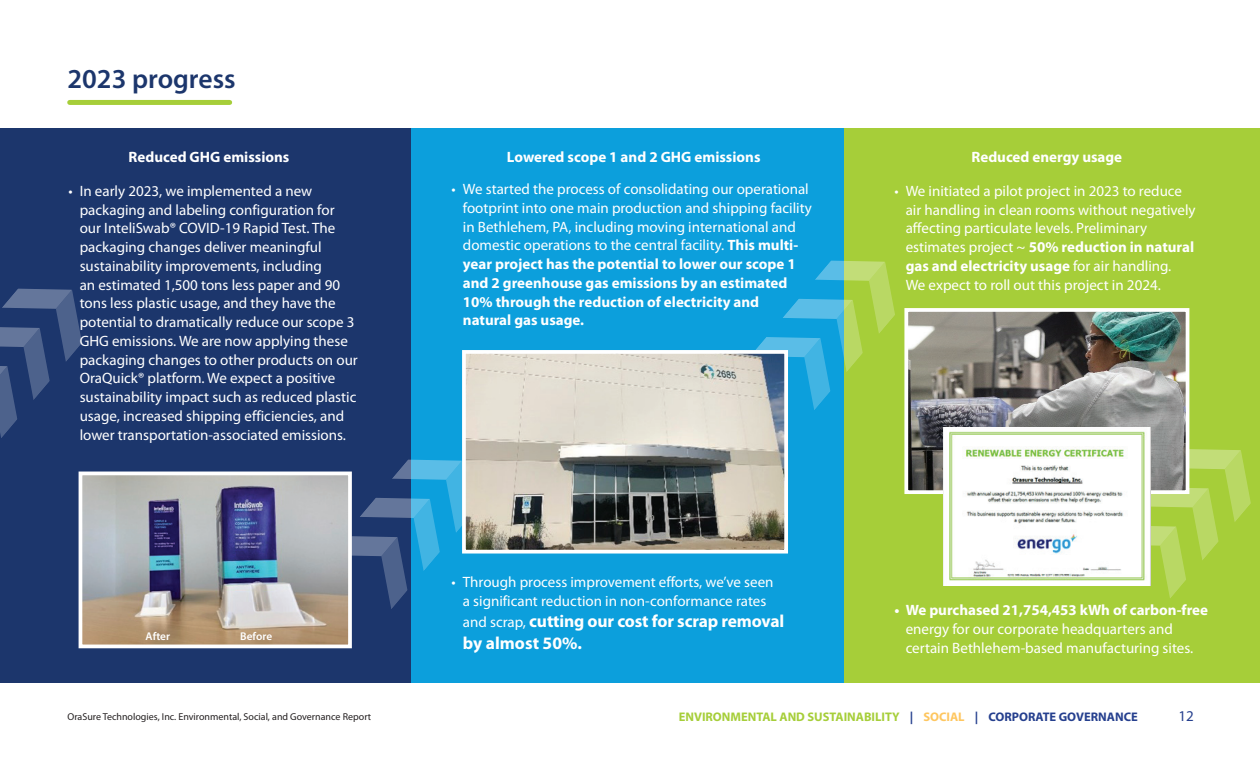
<style>
.page{position:relative;width:1260px;height:765px;background:#fff}
.page>*{position:absolute;margin:0;border:0;box-sizing:border-box;transform-origin:0 0}
.t1{font:600 27.5px "Myriad Pro";color:#1c366c}
.t2{font:700 17.5px/21.2px "Myriad Pro";letter-spacing:-.01em;color:#fff}
.t3{font:15px/18.8px "Myriad Pro";color:#fff}
.t4{font:700 15px "Myriad Pro";color:#fff}
.t5{font:15px "Myriad Pro";color:#253f8e}
.t6{font:700 12.5px "Myriad Pro";color:#a6ce39}
.t7{font:600 11.25px "Myriad Pro";color:#fff}
.t8{font:10px "Myriad Pro";color:#231f20}
.s1{font-weight:700}
.s2{font-weight:400;font-size:15px}
.s3{color:#253f8e}
.s4{color:#fec65f}
</style>
<div class="page">
<div style="left:843px;top:129px;width:417px;height:554px;background:#a6ce39"></div>
<div style="left:411px;top:129px;width:433px;height:554px;background:#0c9fdc"></div>
<div style="left:0;top:129px;width:411px;height:554px;background:#1c366c"></div>
<div style="left:70px;top:100px;width:160px;height:5px;background:#a6ce39"></div>
<svg style="left:327px;top:460px;width:135px;height:149px"></svg>
<svg style="left:756px;top:261px;width:139px;height:149px"></svg>
<svg style="left:1106px;top:449px;width:145px;height:149px"></svg>
<svg style="left:0;top:289px;width:82px;height:149px"></svg>
<img style="left:84px;top:477px;width:263px;height:166px">
<div style="left:79px;top:472px;width:273px;height:176px;border:4px solid #fff"></div>
<img style="left:467px;top:355px;width:316px;height:194px">
<div style="left:462px;top:350px;width:326px;height:204px;border:4px solid #fff"></div>
<img style="left:909px;top:313px;width:275px;height:176px">
<div style="left:904px;top:308px;width:285px;height:186px;border:4px solid #fff"></div>
<img style="left:944px;top:428px;width:206px;height:157px">
<h1 class="t1" style="left:68px;top:61px;width:170px">2023 progress</h1>
<p class="t4" style="left:129px;top:148px;width:162px">Reduced GHG emissions</p>
<p class="t4" style="left:507px;top:148px;width:255px">Lowered scope 1 and 2 GHG emissions</p>
<p class="t4" style="left:972px;top:148px;width:152px">Reduced energy usage</p>
<p class="t3" style="left:80px;top:181px;width:280px;text-indent:-11px">• In early 2023, we implemented a new packaging and labeling configuration for our InteliSwab® COVID-19 Rapid Test. The packaging changes deliver meaningful sustainability improvements, including<br>an estimated 1,500 tons less paper and 90 tons less plastic usage, and they have the potential to dramatically reduce our scope 3<br>GHG emissions. We are now applying these packaging changes to other products on our OraQuick® platform. We expect a positive sustainability impact such as reduced plastic usage, increased shipping efficiencies, and lower transportation-associated emissions.</p>
<p class="t3" style="left:463px;top:179px;width:350px;text-indent:-11px">• We started the process of consolidating our operational footprint into one main production and shipping facility in Bethlehem, PA, including moving international and domestic operations to the central facility. <span class="s1">This multi&shy;year project has the potential to lower our scope 1 and 2 greenhouse gas emissions by an estimated 10% through the reduction of electricity and<br>natural gas usage.</span></p>
<p class="t7" style="left:146px;top:629px;width:26px">After</p>
<p class="t7" style="left:240px;top:629px;width:33px">Before</p>
<p class="t3" style="left:452px;top:573px;width:323px;text-align:center">• Through process improvement efforts, we’ve seen a significant reduction in non-conformance rates</p>
<p class="t2" style="left:463px;top:610px;width:323px"><span class="s2">and scrap,</span> cutting our cost for scrap removal by almost 50%.</p>
<p class="t3" style="left:906px;top:181px;width:292px;text-indent:-11px">• We initiated a pilot project in 2023 to reduce air handling in clean rooms without negatively affecting particulate levels. Preliminary estimates project ~ <span class="s1">50% reduction in natural gas and electricity usage</span> for air handling.<br>We expect to roll out this project in 2024.</p>
<p class="t4" style="left:894px;top:601px;width:315px">• We purchased 21,754,453 kWh of carbon-free</p>
<p class="t3" style="left:906px;top:620px;width:289px">energy for our corporate headquarters and certain Bethlehem-based manufacturing sites.</p>
<p class="t8" style="left:68px;top:710px;width:305px">OraSure Technologies, Inc. Environmental, Social, and Governance Report</p>
<p class="t6" style="left:679px;top:708px;width:461px">ENVIRONMENTAL AND SUSTAINABILITY <span class="s3">|</span> <span class="s4">SOCIAL</span> <span class="s3">| CORPORATE GOVERNANCE</span></p>
<p class="t5" style="left:1178px;top:706px;width:17px">12</p>
</div>
